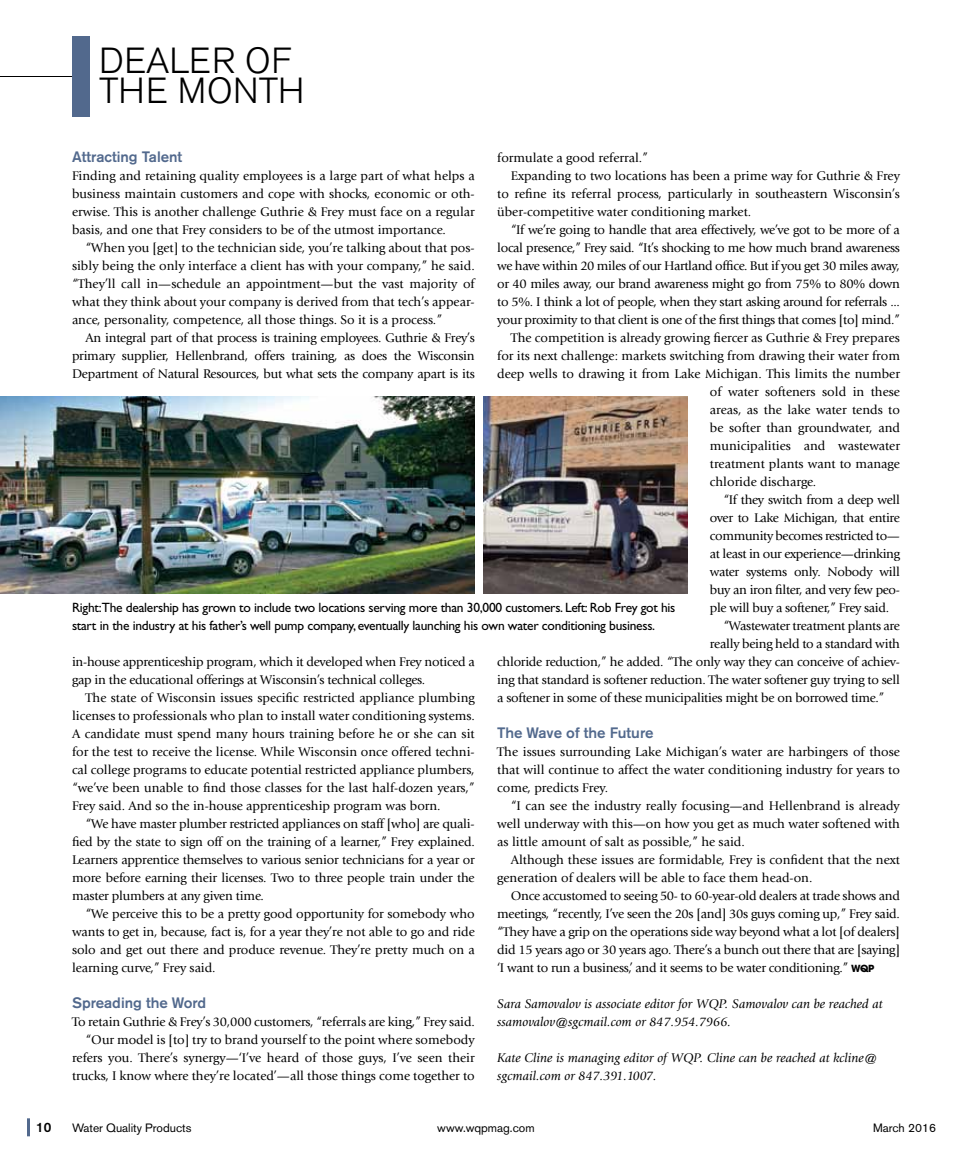
<style>
.page{position:relative;width:972px;height:1161px;background:#fff}
.page>*{position:absolute;margin:0;border:0;box-sizing:border-box;transform-origin:0 0}
.t1{font:300 36px/30px "Akzidenz Grotesk BE";letter-spacing:.01em;color:#000}
.t2{font:500 15px "Akzidenz Grotesk BE";color:#52698d}
.t3{font:13.5px/18px "Gill Sans Std";letter-spacing:-.02em;color:#000}
.t4{font:500 13.5px "Akzidenz Grotesk BE";color:#000}
.t5{font:13.2px/18px "Giovanni Std";letter-spacing:-.01em;color:#000;text-align:justify}
.t6{font:italic 13.2px/18px "Giovanni Std";color:#000}
.t7{font:12px "Akzidenz Grotesk BE";color:#000}
.s1{font-family:"ITC Avant Garde Std";font-weight:700;font-size:9.75px}
</style>
<div class="page">
<hr style="left:27px;top:1118px;width:3px;height:18px;background:#52698d">
<div style="left:72px;top:36px;width:18px;height:81px;background:#52698d"></div>
<hr style="left:0;top:76px;width:72px;height:1px;background:#000">
<img style="left:0;top:396px;width:475px;height:198px">
<img style="left:484px;top:396px;width:203px;height:198px">
<h1 class="t1" style="left:99px;top:46px;width:207px">DEALER OF<br>THE MONTH</h1>
<p class="t2" style="left:72px;top:148px;width:112px">Attracting Talent</p>
<p class="t5" style="left:72px;top:167px;width:404px">Finding and retaining quality employees is a large part of what helps a business maintain customers and cope with shocks, economic or oth&shy;erwise. This is another challenge Guthrie &amp; Frey must face on a regular basis, and one that Frey considers to be of the utmost importance.</p>
<p class="t5" style="left:72px;top:239px;width:404px;text-indent:14px">“When you [get] to the technician side, you’re talking about that pos&shy;sibly being the only interface a client has with your company,” he said. “They’ll call in—schedule an appointment—but the vast majority of what they think about your company is derived from that tech’s appear&shy;ance, personality, competence, all those things. So it is a process.”</p>
<p class="t5" style="left:72px;top:329px;width:404px;text-indent:14px">An integral part of that process is training employees. Guthrie &amp; Frey’s primary supplier, Hellenbrand, offers training, as does the Wisconsin Department of Natural Resources, but what sets the company apart is its</p>
<p class="t5" style="left:497px;top:149px;width:152px">formulate a good referral.”</p>
<p class="t5" style="left:511px;top:167px;width:391px">Expanding to two locations has been a prime way for Guthrie &amp; Frey</p>
<p class="t5" style="left:497px;top:185px;width:404px">to refine its referral process, particularly in southeastern Wisconsin’s</p>
<p class="t5" style="left:497px;top:203px;width:255px">über-competitive water conditioning market.</p>
<p class="t5" style="left:511px;top:221px;width:391px">“If we’re going to handle that area effectively, we’ve got to be more of a</p>
<p class="t5" style="left:497px;top:239px;width:404px">local presence,” Frey said. “It’s shocking to me how much brand awareness</p>
<p class="t5" style="left:497px;top:257px;width:404px">we have within 20 miles of our Hartland office. But if you get 30 miles away,</p>
<p class="t5" style="left:497px;top:275px;width:404px">or 40 miles away, our brand awareness might go from 75% to 80% down</p>
<p class="t5" style="left:497px;top:293px;width:404px">to 5%. I think a lot of people, when they start asking around for referrals ...</p>
<p class="t5" style="left:497px;top:311px;width:404px">your proximity to that client is one of the first things that comes [to] mind.”</p>
<p class="t5" style="left:511px;top:329px;width:391px">The competition is already growing fiercer as Guthrie &amp; Frey prepares</p>
<p class="t5" style="left:497px;top:347px;width:404px">for its next challenge: markets switching from drawing their water from</p>
<p class="t5" style="left:497px;top:365px;width:404px">deep wells to drawing it from Lake Michigan. This limits the number</p>
<p class="t5" style="left:710px;top:383px;width:192px">of water softeners sold in these</p>
<p class="t5" style="left:710px;top:401px;width:192px">areas, as the lake water tends to</p>
<p class="t5" style="left:710px;top:419px;width:192px">be softer than groundwater, and</p>
<p class="t5" style="left:710px;top:437px;width:192px">municipalities and wastewater</p>
<p class="t5" style="left:710px;top:455px;width:192px">treatment plants want to manage</p>
<p class="t5" style="left:710px;top:473px;width:108px">chloride discharge.</p>
<p class="t5" style="left:723px;top:491px;width:178px">“If they switch from a deep well</p>
<p class="t5" style="left:710px;top:509px;width:192px">over to Lake Michigan, that entire</p>
<p class="t5" style="left:710px;top:527px;width:192px">community becomes restricted to—</p>
<p class="t5" style="left:710px;top:545px;width:192px">at least in our experience—drinking</p>
<p class="t5" style="left:710px;top:563px;width:192px">water systems only. Nobody will</p>
<p class="t5" style="left:710px;top:581px;width:192px">buy an iron filter, and very few peo-</p>
<p class="t5" style="left:710px;top:599px;width:181px">ple will buy a softener,” Frey said.</p>
<p class="t5" style="left:723px;top:617px;width:178px">“Wastewater treatment plants are</p>
<p class="t5" style="left:710px;top:635px;width:192px">really being held to a standard with</p>
<p class="t5" style="left:497px;top:653px;width:404px">chloride reduction,” he added. “The only way they can conceive of achiev-</p>
<p class="t5" style="left:497px;top:671px;width:404px">ing that standard is softener reduction. The water softener guy trying to sell</p>
<p class="t5" style="left:497px;top:689px;width:389px">a softener in some of these municipalities might be on borrowed time.”</p>
<p class="t2" style="left:497px;top:724px;width:158px">The Wave of the Future</p>
<p class="t5" style="left:497px;top:743px;width:404px">The issues surrounding Lake Michigan’s water are harbingers of those that will continue to affect the water conditioning industry for years to come, predicts Frey.</p>
<p class="t5" style="left:497px;top:797px;width:404px;text-indent:14px">“I can see the industry really focusing—and Hellenbrand is already well underway with this—on how you get as much water softened with as little amount of salt as possible,” he said.</p>
<p class="t5" style="left:497px;top:851px;width:404px;text-indent:14px">Although these issues are formidable, Frey is confident that the next generation of dealers will be able to face them head-on.</p>
<p class="t5" style="left:497px;top:887px;width:404px;text-indent:14px">Once accustomed to seeing 50- to 60-year-old dealers at trade shows and meetings, “recently, I’ve seen the 20s [and] 30s guys coming up,” Frey said. “They have a grip on the operations side way beyond what a lot [of dealers] did 15 years ago or 30 years ago. There’s a bunch out there that are [saying] ‘I want to run a business,’ and it seems to be water conditioning.” <span class="s1">WQP</span></p>
<p class="t6" style="left:497px;top:995px;width:387px">Sara Samovalov is associate editor for WQP. Samovalov can be reached at ssamovalov@sgcmail.com or 847.954.7966.</p>
<p class="t6" style="left:497px;top:1049px;width:381px">Kate Cline is managing editor of WQP. Cline can be reached at kcline@ sgcmail.com or 847.391.1007.</p>
<p class="t3" style="left:72px;top:599px;width:605px">Right:The dealership has grown to include two locations serving more than 30,000 customers. Left: Rob Frey got his start in the industry at his father’s well pump company, eventually launching his own water conditioning business.</p>
<p class="t5" style="left:72px;top:653px;width:404px">in-house apprenticeship program, which it developed when Frey noticed a gap in the educational offerings at Wisconsin’s technical colleges.</p>
<p class="t5" style="left:72px;top:689px;width:404px;text-indent:14px">The state of Wisconsin issues specific restricted appliance plumbing licenses to professionals who plan to install water conditioning systems.<br>A candidate must spend many hours training before he or she can sit for the test to receive the license. While Wisconsin once offered techni&shy;cal college programs to educate potential restricted appliance plumbers, “we’ve been unable to find those classes for the last half-dozen years,” Frey said. And so the in-house apprenticeship program was born.</p>
<p class="t5" style="left:72px;top:815px;width:404px;text-indent:14px">“We have master plumber restricted appliances on staff [who] are quali&shy;fied by the state to sign off on the training of a learner,” Frey explained.<br>Learners apprentice themselves to various senior technicians for a year or more before earning their licenses. Two to three people train under the master plumbers at any given time.</p>
<p class="t5" style="left:72px;top:905px;width:404px;text-indent:14px">“We perceive this to be a pretty good opportunity for somebody who wants to get in, because, fact is, for a year they’re not able to go and ride solo and get out there and produce revenue. They’re pretty much on a learning curve,” Frey said.</p>
<p class="t2" style="left:72px;top:994px;width:136px">Spreading the Word</p>
<p class="t5" style="left:72px;top:1013px;width:404px;text-align:right">To retain Guthrie &amp; Frey’s 30,000 customers, “referrals are king,” Frey said. “Our model is [to] try to brand yourself to the point where somebody refers you. There’s synergy—‘I’ve heard of those guys, I’ve seen their trucks, I know where they’re located’—all those things come together to</p>
<p class="t4" style="left:36px;top:1119px;width:17px">10</p>
<p class="t7" style="left:72px;top:1120px;width:121px">Water Quality Products</p>
<p class="t7" style="left:437px;top:1120px;width:99px">www.wqpmag.com</p>
<p class="t7" style="left:873px;top:1120px;width:64px">March 2016</p>
</div>
